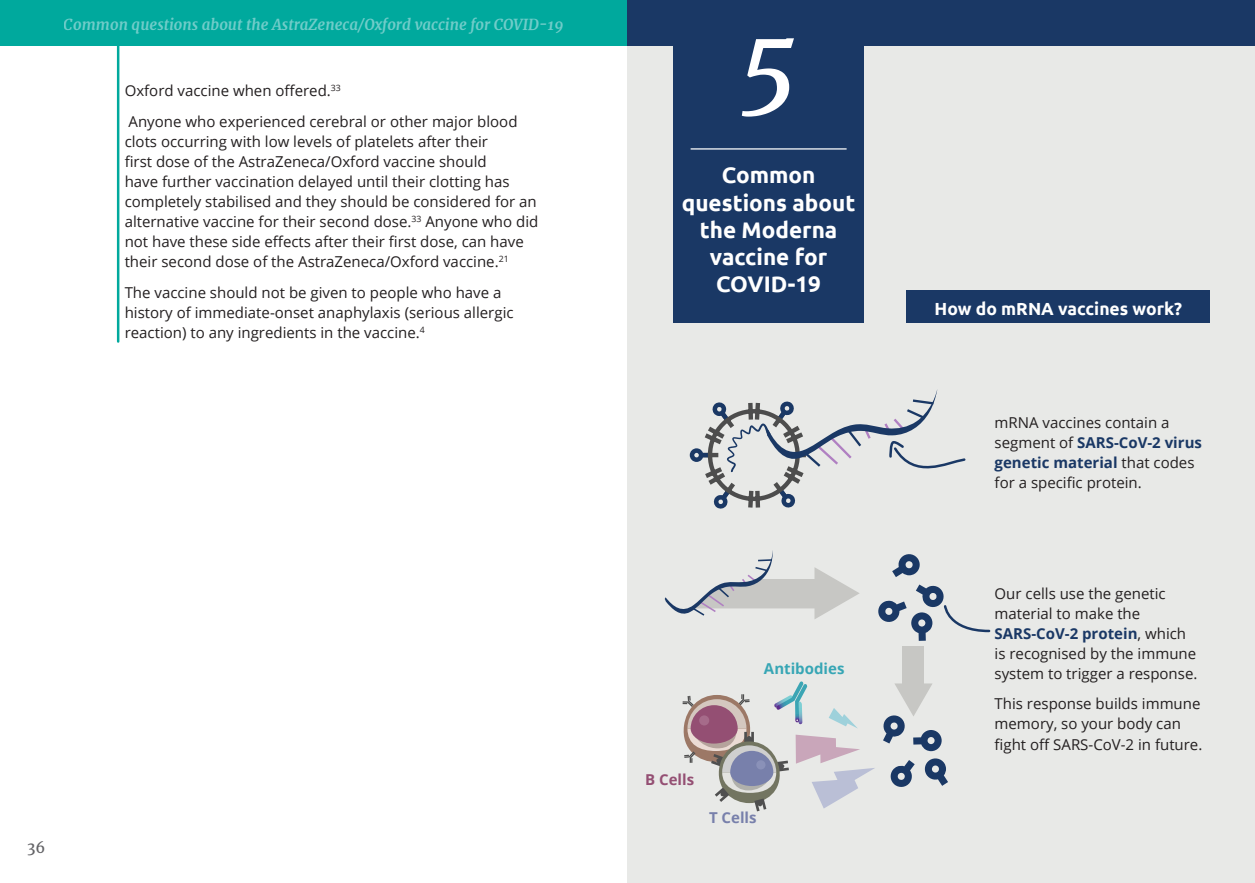
<style>
.page{position:relative;width:1255px;height:883px;background:#fff}
.page>*{position:absolute;margin:0;border:0;box-sizing:border-box;transform-origin:0 0}
.t1{font:italic 106.25px "Merriweather";color:#fff}
.t2{font:700 22.5px/27px "Ubuntu";color:#fff;text-align:center}
.t3{font:700 17.5px "Ubuntu";color:#fff}
.t4{font:15px/20px "Open Sans";color:#231f20}
.t5{font:italic 700 15px "Merriweather";color:#bfe5e8}
.t6{font:700 15px "Open Sans";color:#37a6b5}
.t7{font:700 15px "Open Sans";color:#944f73}
.t8{font:700 15px "Open Sans";color:#7880ab}
.t9{font:15px "Merriweather";color:#636366}
.s1{font-weight:700;color:#1a3865}
</style>
<div class="page">
<div style="left:0;top:0;width:1254px;height:45px;background:#00a99d"></div>
<hr style="left:117px;top:40px;width:2px;height:301px;background:#00a99d">
<div style="left:627px;top:0;width:627px;height:882px;background:#e8e9e7"></div>
<div style="left:906px;top:290px;width:303px;height:32px;background:#1a3865"></div>
<div style="left:673px;top:9px;width:190px;height:313px;background:#1a3865"></div>
<hr style="left:690px;top:148px;width:156px;height:1px;background:#fff">
<div style="left:627px;top:0;width:627px;height:45px;background:#1a3865"></div>
<svg style="left:689px;top:389px;width:277px;height:120px"></svg>
<div style="left:902px;top:646px;width:21px;height:47px;background:#c7c7c4"></div>
<svg style="left:892px;top:554px;width:28px;height:23px"></svg>
<svg style="left:883px;top:683px;width:65px;height:104px"></svg>
<svg style="left:682px;top:681px;width:193px;height:130px"></svg>
<svg style="left:664px;top:550px;width:195px;height:69px"></svg>
<svg style="left:878px;top:584px;width:113px;height:56px"></svg>
<p class="t5" style="left:64px;top:15px;width:501px">Common questions about the AstraZeneca/Oxford vaccine for COVID-19</p>
<p class="t4" style="left:125px;top:81px;width:218px">Oxford vaccine when offered.<sup>33</sup></p>
<p class="t4" style="left:125px;top:111px;width:415px">Anyone who experienced cerebral or other major blood clots occurring with low levels of platelets after their<br>first dose of the AstraZeneca/Oxford vaccine should<br>have further vaccination delayed until their clotting has completely stabilised and they should be considered for an alternative vaccine for their second dose.<sup>33</sup> Anyone who did not have these side effects after their first dose, can have their second dose of the AstraZeneca/Oxford vaccine.<sup>21</sup></p>
<p class="t4" style="left:125px;top:282px;width:390px">The vaccine should not be given to people who have a history of immediate-onset anaphylaxis (serious allergic reaction) to any ingredients in the vaccine.<sup>4</sup></p>
<p class="t9" style="left:27px;top:837px;width:20px">36</p>
<p class="t1" style="left:739px;top:-6px;width:59px">5</p>
<p class="t2" style="left:681px;top:162px;width:175px">Common questions about the Moderna vaccine for<br>COVID-19</p>
<p class="t6" style="left:764px;top:657px;width:82px">Antibodies</p>
<p class="t7" style="left:645px;top:768px;width:51px">B Cells</p>
<p class="t8" style="left:709px;top:806px;width:49px">T Cells</p>
<p class="t3" style="left:934px;top:298px;width:249px">How do mRNA vaccines work?</p>
<p class="t4" style="left:994px;top:412px;width:209px">mRNA vaccines contain a segment of <span class="s1">SARS-CoV-2 virus genetic material</span> that codes for a specific protein.</p>
<p class="t4" style="left:994px;top:582px;width:204px">Our cells use the genetic material to make the<br><span class="s1">SARS-CoV-2 protein</span>, which is recognised by the immune system to trigger a response.</p>
<p class="t4" style="left:994px;top:693px;width:209px">This response builds immune memory, so your body can fight off SARS-CoV-2 in future.</p>
</div>
